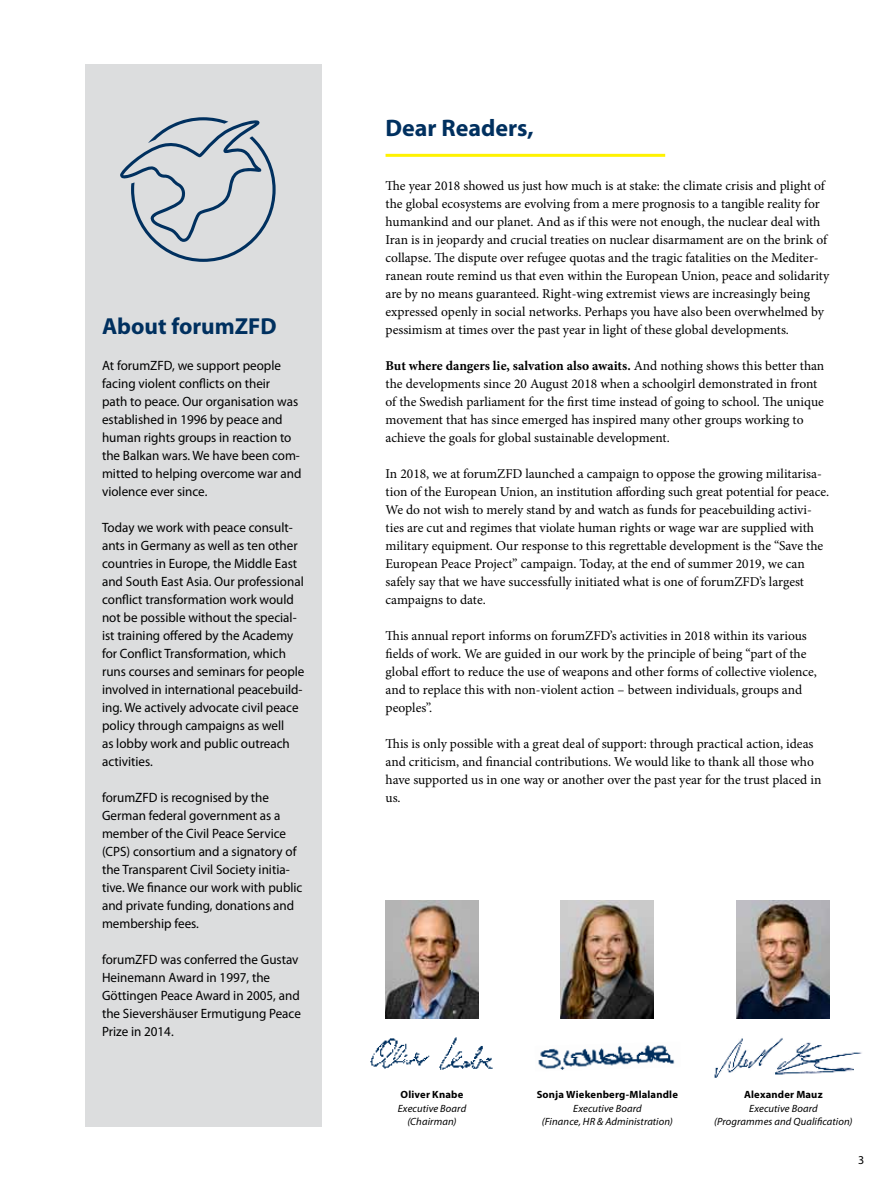
<style>
.page{position:relative;width:893px;height:1191px;background:#fff}
.page>*{position:absolute;margin:0;border:0;box-sizing:border-box;transform-origin:0 0}
.t1{font:700 24px "Myriad Pro";color:#00305f}
.t2{font:700 23.25px "Myriad Pro";color:#00305f}
.t3{font:13.5px/18px "Minion Pro";letter-spacing:-.005em;color:#000}
.t4{font:13.5px/18px "Myriad Pro";color:#000}
.t5{font:12px "Myriad Pro";color:#000}
.t6{font:italic 10.5px/13.5px "Myriad Pro";letter-spacing:.01em;color:#000;text-align:center}
.t7{font:700 10.5px "Myriad Pro";letter-spacing:.015em;color:#000}
.s1{font-weight:700}
</style>
<div class="page">
<div style="left:85px;top:64px;width:237px;height:1062px;background:#dcddde"></div>
<img style="left:370px;top:1037px;width:123px;height:32px">
<img style="left:538px;top:1045px;width:137px;height:25px">
<img style="left:714px;top:1038px;width:148px;height:40px">
<hr style="left:386px;top:154px;width:279px;height:3px;background:#fff200">
<img style="left:386px;top:900px;width:92px;height:118px">
<img style="left:561px;top:900px;width:93px;height:118px">
<img style="left:736px;top:900px;width:93px;height:118px">
<svg style="left:120px;top:117px;width:156px;height:145px"></svg>
<h2 class="t2" style="left:102px;top:311px;width:176px">About forumZFD</h2>
<p class="t4" style="left:102px;top:356px;width:201px">At forumZFD, we support people facing violent conflicts on their<br>path to peace. Our organisation was established in 1996 by peace and human rights groups in reaction to the Balkan wars. We have been com&shy;mitted to helping overcome war and violence ever since.</p>
<p class="t4" style="left:102px;top:518px;width:204px">Today we work with peace consult&shy;ants in Germany as well as ten other countries in Europe, the Middle East and South East Asia. Our professional conflict transformation work would not be possible without the special&shy;ist training offered by the Academy for Conflict Transformation, which runs courses and seminars for people involved in international peacebuild&shy;ing. We actively advocate civil peace policy through campaigns as well<br>as lobby work and public outreach activities.</p>
<p class="t4" style="left:102px;top:788px;width:202px">forumZFD is recognised by the<br>German federal government as a member of the Civil Peace Service (CPS) consortium and a signatory of the Transparent Civil Society initia&shy;tive. We finance our work with public and private funding, donations and membership fees.</p>
<p class="t4" style="left:102px;top:950px;width:200px">forumZFD was conferred the Gustav<br>Heinemann Award in 1997, the<br>Göttingen Peace Award in 2005, and the Sievershäuser Ermutigung Peace<br>Prize in 2014.</p>
<h1 class="t1" style="left:386px;top:112px;width:150px">Dear Readers,</h1>
<p class="t3" style="left:386px;top:177px;width:445px">The year 2018 showed us just how much is at stake: the climate crisis and plight of the global ecosystems are evolving from a mere prognosis to a tangible reality for humankind and our planet. And as if this were not enough, the nuclear deal with Iran is in jeopardy and crucial treaties on nuclear disarmament are on the brink of collapse. The dispute over refugee quotas and the tragic fatalities on the Mediter&shy;ranean route remind us that even within the European Union, peace and solidarity are by no means guaranteed. Right-wing extremist views are increasingly being expressed openly in social networks. Perhaps you have also been overwhelmed by pessimism at times over the past year in light of these global developments.</p>
<p class="t3" style="left:386px;top:357px;width:440px"><span class="s1">But where dangers lie, salvation also awaits.</span> And nothing shows this better than the developments since 20 August 2018 when a schoolgirl demonstrated in front of the Swedish parliament for the first time instead of going to school. The unique movement that has since emerged has inspired many other groups working to achieve the goals for global sustainable development.</p>
<p class="t3" style="left:386px;top:464px;width:445px">In 2018, we at forumZFD launched a campaign to oppose the growing militarisa&shy;tion of the European Union, an institution affording such great potential for peace.<br>We do not wish to merely stand by and watch as funds for peacebuilding activi&shy;ties are cut and regimes that violate human rights or wage war are supplied with military equipment. Our response to this regrettable development is the “Save the European Peace Project” campaign. Today, at the end of summer 2019, we can safely say that we have successfully initiated what is one of forumZFD’s largest campaigns to date.</p>
<p class="t3" style="left:386px;top:626px;width:433px">This annual report informs on forumZFD’s activities in 2018 within its various fields of work. We are guided in our work by the principle of being “part of the global effort to reduce the use of weapons and other forms of collective violence, and to replace this with non-violent action – between individuals, groups and peoples”.</p>
<p class="t3" style="left:386px;top:734px;width:437px">This is only possible with a great deal of support: through practical action, ideas and criticism, and financial contributions. We would like to thank all those who have supported us in one way or another over the past year for the trust placed in us.</p>
<p class="t7" style="left:401px;top:1087px;width:64px">Oliver Knabe</p>
<p class="t6" style="left:398px;top:1101px;width:70px">Executive Board (Chairman)</p>
<p class="t7" style="left:537px;top:1087px;width:143px">Sonja Wiekenberg-Mlalandle</p>
<p class="t6" style="left:542px;top:1101px;width:133px">Executive Board<br>(Finance, HR &amp; Administration)</p>
<p class="t7" style="left:744px;top:1087px;width:80px">Alexander Mauz</p>
<p class="t6" style="left:714px;top:1101px;width:140px">Executive Board<br>(Programmes and Qualification)</p>
<p class="t5" style="left:858px;top:1152px;width:8px">3</p>
</div>
